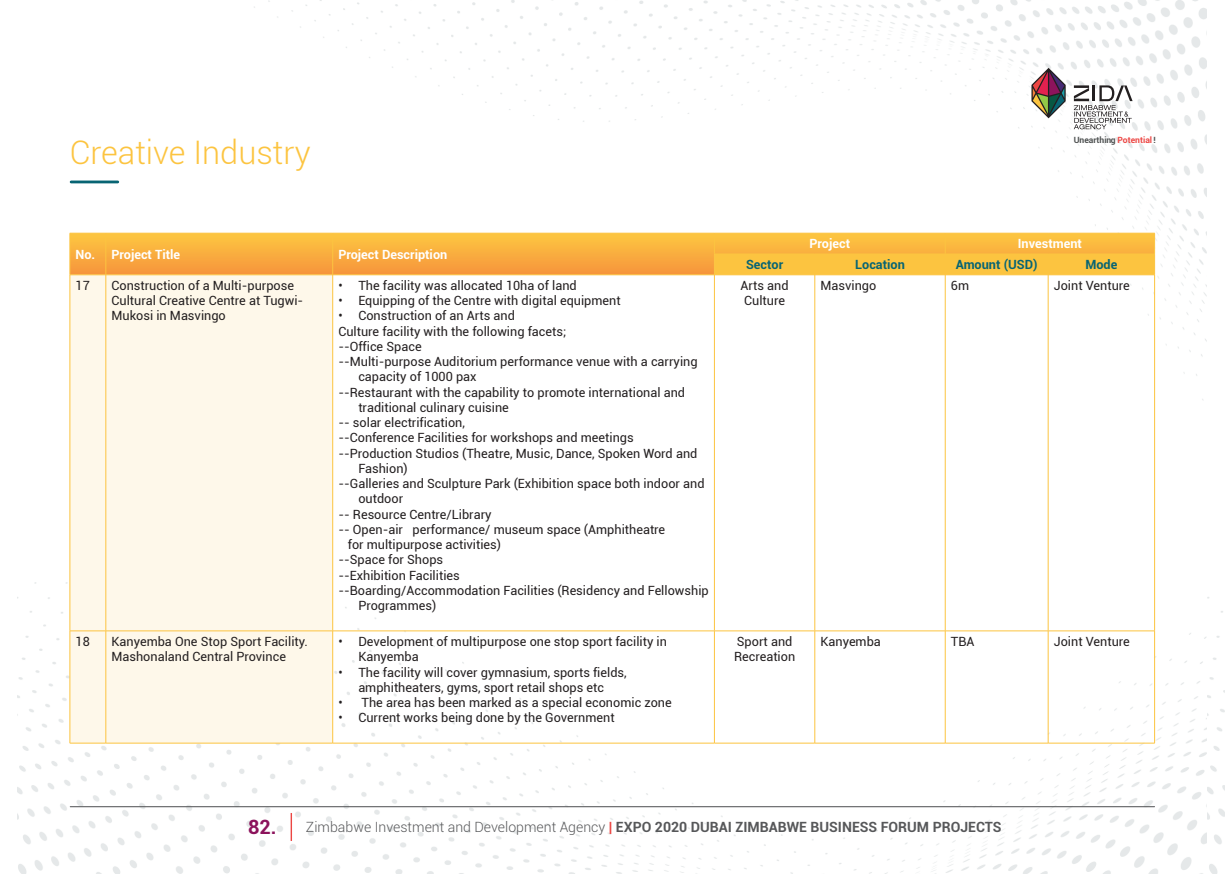
<style>
.page{position:relative;width:1225px;height:874px;background:#fff}
.page>*{position:absolute;margin:0;border:0;box-sizing:border-box;transform-origin:0 0}
.t1{font:300 32.4px "Roboto";color:#fcc440}
.t2{font:700 14px "Roboto";color:#57585a}
.t3{font:12.6px/15.2px "Roboto";color:#231f20}
.t4{font:700 12.6px "Roboto";color:#fff}
.t5{font:700 12.6px "Roboto";color:#076473}
.t6{font:700 8.6px "Roboto";color:#4f5252}
.s1{color:#ec4643}
.s2{font-size:19.8px;color:#8c135c}
.s3{font-weight:300}
</style>
<div class="page">
<img style="left:17px;top:0;width:1208px;height:873px">
<svg style="left:1031px;top:68px;width:34px;height:50px"></svg>
<svg style="left:1073px;top:85px;width:59px;height:44px"></svg>
<hr style="left:70px;top:805px;width:1084px;height:1px;background:#57585a">
<svg style="left:291px;top:812px;width:1px;height:28px"></svg>
<svg style="left:71px;top:234px;width:643px;height:40px;background:#f9ad3e"></svg>
<div style="left:71px;top:275px;width:261px;height:467px;background:#fef8ea"></div>
<hr style="left:70px;top:233px;width:36px;height:1px;background:#fcc440">
<hr style="left:106px;top:233px;width:227px;height:1px;background:#fcc440">
<hr style="left:333px;top:233px;width:381px;height:1px;background:#fcc440">
<svg style="left:70px;top:234px;width:1px;height:40px"></svg>
<svg style="left:105px;top:234px;width:1px;height:40px"></svg>
<svg style="left:332px;top:234px;width:1px;height:40px"></svg>
<svg style="left:714px;top:233px;width:441px;height:42px;background:#fbbf40"></svg>
<hr style="left:70px;top:274px;width:36px;height:1px;background:#fcc440">
<hr style="left:106px;top:274px;width:227px;height:1px;background:#fcc440">
<hr style="left:333px;top:274px;width:381px;height:1px;background:#fcc440">
<hr style="left:714px;top:274px;width:101px;height:1px;background:#fcc440">
<hr style="left:815px;top:274px;width:130px;height:1px;background:#fcc440">
<hr style="left:945px;top:274px;width:103px;height:1px;background:#fcc440">
<hr style="left:1048px;top:274px;width:106px;height:1px;background:#fcc440">
<hr style="left:70px;top:275px;width:1px;height:355px;background:#fcc440">
<hr style="left:105px;top:275px;width:1px;height:355px;background:#fcc440">
<hr style="left:332px;top:275px;width:1px;height:355px;background:#fcc440">
<hr style="left:714px;top:275px;width:1px;height:355px;background:#fcc440">
<hr style="left:814px;top:275px;width:1px;height:355px;background:#fcc440">
<hr style="left:945px;top:275px;width:1px;height:355px;background:#fcc440">
<hr style="left:1047px;top:275px;width:1px;height:355px;background:#fcc440">
<hr style="left:1154px;top:275px;width:1px;height:355px;background:#fcc440">
<hr style="left:70px;top:630px;width:36px;height:1px;background:#fcc440">
<hr style="left:70px;top:630px;width:1px;height:112px;background:#fcc440">
<hr style="left:106px;top:630px;width:227px;height:1px;background:#fcc440">
<hr style="left:105px;top:630px;width:1px;height:112px;background:#fcc440">
<hr style="left:333px;top:630px;width:381px;height:1px;background:#fcc440">
<hr style="left:332px;top:630px;width:1px;height:112px;background:#fcc440">
<hr style="left:714px;top:630px;width:101px;height:1px;background:#fcc440">
<hr style="left:714px;top:630px;width:1px;height:112px;background:#fcc440">
<hr style="left:815px;top:630px;width:130px;height:1px;background:#fcc440">
<hr style="left:814px;top:630px;width:1px;height:112px;background:#fcc440">
<hr style="left:945px;top:630px;width:103px;height:1px;background:#fcc440">
<hr style="left:945px;top:630px;width:1px;height:112px;background:#fcc440">
<hr style="left:1048px;top:630px;width:106px;height:1px;background:#fcc440">
<hr style="left:1047px;top:630px;width:1px;height:112px;background:#fcc440">
<hr style="left:1154px;top:630px;width:1px;height:112px;background:#fcc440">
<hr style="left:70px;top:742px;width:36px;height:1px;background:#fcc440">
<hr style="left:106px;top:742px;width:227px;height:1px;background:#fcc440">
<hr style="left:333px;top:742px;width:381px;height:1px;background:#fcc440">
<hr style="left:714px;top:742px;width:101px;height:1px;background:#fcc440">
<hr style="left:815px;top:742px;width:130px;height:1px;background:#fcc440">
<hr style="left:945px;top:742px;width:103px;height:1px;background:#fcc440">
<hr style="left:1048px;top:742px;width:106px;height:1px;background:#fcc440">
<hr style="left:71px;top:180px;width:47px;height:3px;background:#076473">
<h1 class="t1" style="left:70px;top:130px;width:242px">Creative Industry</h1>
<p class="t6" style="left:1073px;top:133px;width:84px">Unearthing <span class="s1">Potential</span> !</p>
<p class="t4" style="left:76px;top:245px;width:106px">No. Project Title</p>
<p class="t4" style="left:338px;top:245px;width:110px">Project Description</p>
<p class="t3" style="left:76px;top:277px;width:16px">17</p>
<p class="t3" style="left:111px;top:277px;width:193px">Construction of a Multi-purpose<br>Cultural Creative Centre at Tugwi-<br>Mukosi in Masvingo</p>
<p class="t3" style="left:338px;top:277px;width:240px">• The facility was allocated 10ha of land</p>
<p class="t3" style="left:338px;top:292px;width:284px">• Equipping of the Centre with digital equipment</p>
<p class="t3" style="left:338px;top:308px;width:178px">• Construction of an Arts and</p>
<p class="t3" style="left:338px;top:323px;width:229px">Culture facility with the following facets;</p>
<p class="t3" style="left:338px;top:338px;width:85px">--Office Space</p>
<p class="t3" style="left:338px;top:353px;width:361px">--Multi-purpose Auditorium performance venue with a carrying</p>
<p class="t3" style="left:358px;top:368px;width:120px">capacity of 1000 pax</p>
<p class="t3" style="left:338px;top:384px;width:348px">--Restaurant with the capability to promote international and</p>
<p class="t3" style="left:358px;top:399px;width:152px">traditional culinary cuisine</p>
<p class="t3" style="left:338px;top:414px;width:128px">-- solar electrification,</p>
<p class="t3" style="left:338px;top:429px;width:297px">--Conference Facilities for workshops and meetings</p>
<p class="t3" style="left:338px;top:445px;width:360px">--Production Studios (Theatre, Music, Dance, Spoken Word and</p>
<p class="t3" style="left:358px;top:460px;width:51px">Fashion)</p>
<p class="t3" style="left:338px;top:475px;width:368px">--Galleries and Sculpture Park (Exhibition space both indoor and</p>
<p class="t3" style="left:358px;top:490px;width:46px">outdoor</p>
<p class="t3" style="left:338px;top:505px;width:155px">-- Resource Centre/Library</p>
<p class="t3" style="left:338px;top:521px;width:328px">-- Open-air performance/ museum space (Amphitheatre</p>
<p class="t3" style="left:348px;top:536px;width:155px">for multipurpose activities)</p>
<p class="t3" style="left:338px;top:551px;width:106px">--Space for Shops</p>
<p class="t3" style="left:338px;top:566px;width:123px">--Exhibition Facilities</p>
<p class="t3" style="left:338px;top:582px;width:372px">--Boarding/Accommodation Facilities (Residency and Fellowship</p>
<p class="t3" style="left:358px;top:597px;width:79px">Programmes)</p>
<p class="t3" style="left:76px;top:633px;width:16px">18</p>
<p class="t3" style="left:111px;top:633px;width:198px">Kanyemba One Stop Sport Facility.<br>Mashonaland Central Province</p>
<p class="t3" style="left:358px;top:633px;width:310px;text-indent:-20px">• Development of multipurpose one stop sport facility in<br>Kanyemba</p>
<p class="t3" style="left:338px;top:663px;width:290px;text-align:center">• The facility will cover gymnasium, sports fields, amphitheaters, gyms, sport retail shops etc</p>
<p class="t3" style="left:338px;top:694px;width:335px">• The area has been marked as a special economic zone</p>
<p class="t3" style="left:338px;top:709px;width:278px">• Current works being done by the Government</p>
<p class="t4" style="left:809px;top:235px;width:42px">Project</p>
<p class="t4" style="left:1018px;top:235px;width:66px">Investment</p>
<p class="t5" style="left:746px;top:256px;width:39px">Sector</p>
<p class="t5" style="left:855px;top:256px;width:51px">Location</p>
<p class="t5" style="left:956px;top:256px;width:83px">Amount (USD)</p>
<p class="t5" style="left:1085px;top:256px;width:33px">Mode</p>
<p class="t3" style="left:740px;top:277px;width:50px">Arts and<br>Culture</p>
<p class="t3" style="left:820px;top:277px;width:57px">Masvingo</p>
<p class="t3" style="left:951px;top:277px;width:20px">6m</p>
<p class="t3" style="left:1053px;top:277px;width:78px">Joint Venture</p>
<p class="t3" style="left:734px;top:633px;width:63px">Sport and<br>Recreation</p>
<p class="t3" style="left:820px;top:633px;width:62px">Kanyemba</p>
<p class="t3" style="left:951px;top:633px;width:25px">TBA</p>
<p class="t3" style="left:1053px;top:633px;width:78px">Joint Venture</p>
<p class="t2" style="left:248px;top:817px;width:755px"><span class="s2">82.</span> <span class="s3">Zimbabwe Investment and Development Agency</span> <span class="s1">|</span> EXPO 2020 DUBAI ZIMBABWE BUSINESS FORUM PROJECTS</p>
</div>
